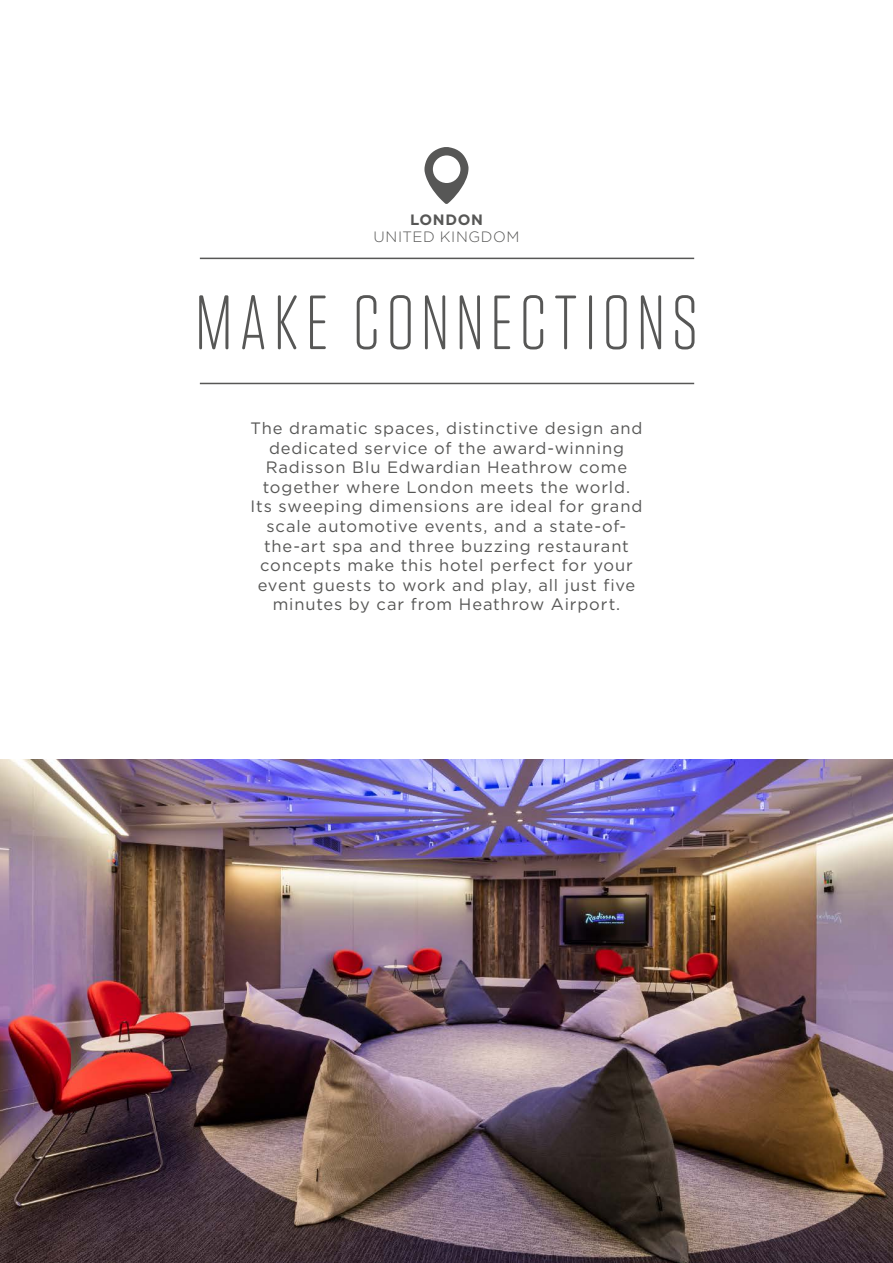
<style>
.page{position:relative;width:893px;height:1263px;background:#fff}
.page>*{position:absolute;margin:0;border:0;box-sizing:border-box;transform-origin:0 0}
.t1{font:300 76.5px "Tungsten Rounded";letter-spacing:.09em;color:#575756}
.t2{font:16.5px/19.5px "Gotham";letter-spacing:.05em;color:#575756;text-align:center}
.t3{font:300 15px "Gotham";letter-spacing:.04em;color:#575756}
.t4{font:700 15px "Gotham";letter-spacing:.04em;color:#575756}
</style>
<div class="page">
<img style="left:0;top:759px;width:893px;height:504px">
<svg style="left:424px;top:147px;width:44px;height:57px"></svg>
<div style="left:438px;top:161px;width:17px;height:17px;border:2px solid #fff;border-radius:50%"></div>
<hr style="left:200px;top:258px;width:494px;height:1px;background:#575756">
<hr style="left:200px;top:383px;width:494px;height:1px;background:#575756">
<p class="t4" style="left:410px;top:210px;width:74px">LONDON</p>
<p class="t3" style="left:373px;top:227px;width:148px">UNITED KINGDOM</p>
<h1 class="t1" style="left:195px;top:283px;width:504px">MAKE CONNECTIONS</h1>
<p class="t2" style="left:250px;top:418px;width:394px">The dramatic spaces, distinctive design and dedicated service of the award-winning Radisson Blu Edwardian Heathrow come together where London meets the world.<br>Its sweeping dimensions are ideal for grand scale automotive events, and a state-of&shy;the-art spa and three buzzing restaurant concepts make this hotel perfect for your event guests to work and play, all just five minutes by car from Heathrow Airport.</p>
</div>
